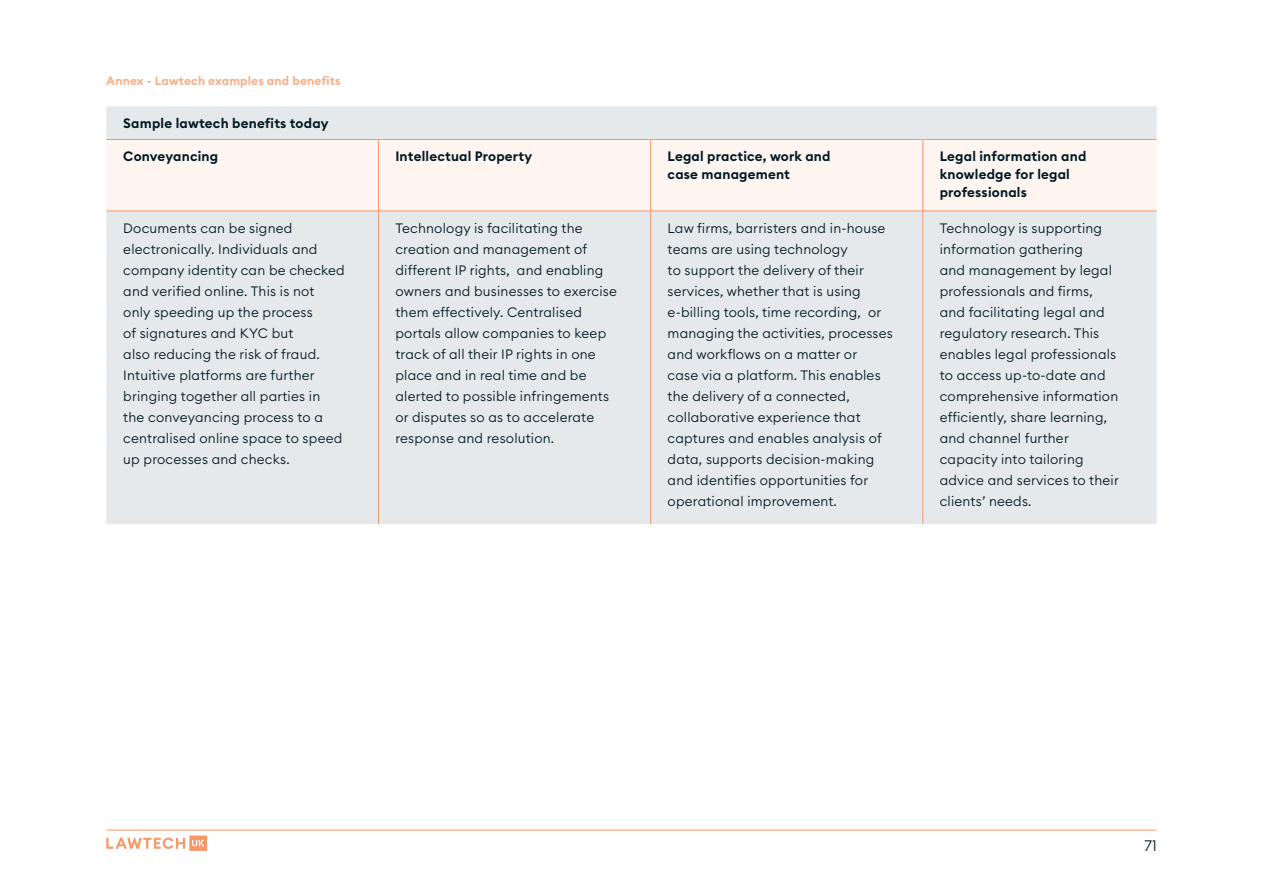
<style>
.page{position:relative;width:1263px;height:893px;background:#fff}
.page>*{position:absolute;margin:0;border:0;box-sizing:border-box;transform-origin:0 0}
.t1{font:300 15px "Euclid Circular B";color:#001a24}
.t2{font:300 13.5px/21px "Euclid Circular B";letter-spacing:.015em;color:#001a24}
.t3{font:600 13.5px/18px "Euclid Circular B";letter-spacing:.015em;color:#001a24}
.t4{font:600 12px "Euclid Circular B";letter-spacing:.015em;color:#f9ad87}
</style>
<div class="page">
<hr style="left:106px;top:830px;width:1051px;height:1px;background:#f79869">
<svg style="left:106px;top:836px;width:101px;height:15px"></svg>
<div style="left:106px;top:106px;width:1051px;height:418px;background:#e6e9eb"></div>
<div style="left:106px;top:140px;width:1051px;height:71px;background:#fef5f0"></div>
<hr style="left:106px;top:139px;width:272px;height:1px;background:#f79869">
<hr style="left:378px;top:139px;width:273px;height:1px;background:#f79869">
<hr style="left:378px;top:140px;width:1px;height:71px;background:#f79869">
<hr style="left:651px;top:139px;width:272px;height:1px;background:#f79869">
<hr style="left:650px;top:140px;width:1px;height:71px;background:#f79869">
<hr style="left:923px;top:139px;width:234px;height:1px;background:#f79869">
<hr style="left:922px;top:140px;width:1px;height:71px;background:#f79869">
<hr style="left:106px;top:211px;width:272px;height:1px;background:#f79869">
<hr style="left:378px;top:211px;width:273px;height:1px;background:#f79869">
<hr style="left:378px;top:211px;width:1px;height:313px;background:#f79869">
<hr style="left:651px;top:211px;width:272px;height:1px;background:#f79869">
<hr style="left:650px;top:211px;width:1px;height:313px;background:#f79869">
<hr style="left:923px;top:211px;width:234px;height:1px;background:#f79869">
<hr style="left:922px;top:211px;width:1px;height:313px;background:#f79869">
<p class="t4" style="left:106px;top:73px;width:236px">Annex - Lawtech examples and benefits</p>
<p class="t3" style="left:123px;top:115px;width:207px">Sample lawtech benefits today</p>
<p class="t3" style="left:123px;top:148px;width:96px">Conveyancing</p>
<p class="t3" style="left:395px;top:148px;width:138px">Intellectual Property</p>
<p class="t3" style="left:668px;top:148px;width:164px">Legal practice, work and case management</p>
<p class="t3" style="left:940px;top:148px;width:148px">Legal information and knowledge for legal professionals</p>
<p class="t2" style="left:123px;top:217px;width:223px">Documents can be signed electronically. Individuals and company identity can be checked and verified online. This is not only speeding up the process<br>of signatures and KYC but<br>also reducing the risk of fraud.<br>Intuitive platforms are further bringing together all parties in<br>the conveyancing process to a centralised online space to speed up processes and checks.</p>
<p class="t2" style="left:395px;top:217px;width:223px">Technology is facilitating the creation and management of different IP rights, and enabling owners and businesses to exercise them effectively. Centralised portals allow companies to keep track of all their IP rights in one place and in real time and be alerted to possible infringements or disputes so as to accelerate response and resolution.</p>
<p class="t2" style="left:668px;top:218px;width:227px">Law firms, barristers and in-house teams are using technology<br>to support the delivery of their services, whether that is using e-billing tools, time recording, or managing the activities, processes and workflows on a matter or<br>case via a platform. This enables the delivery of a connected, collaborative experience that captures and enables analysis of data, supports decision-making and identifies opportunities for operational improvement.</p>
<p class="t2" style="left:940px;top:218px;width:181px">Technology is supporting information gathering<br>and management by legal professionals and firms, and facilitating legal and regulatory research. This enables legal professionals to access up-to-date and comprehensive information efficiently, share learning, and channel further capacity into tailoring advice and services to their clients’ needs.</p>
<p class="t1" style="left:1144px;top:836px;width:14px">71</p>
</div>
